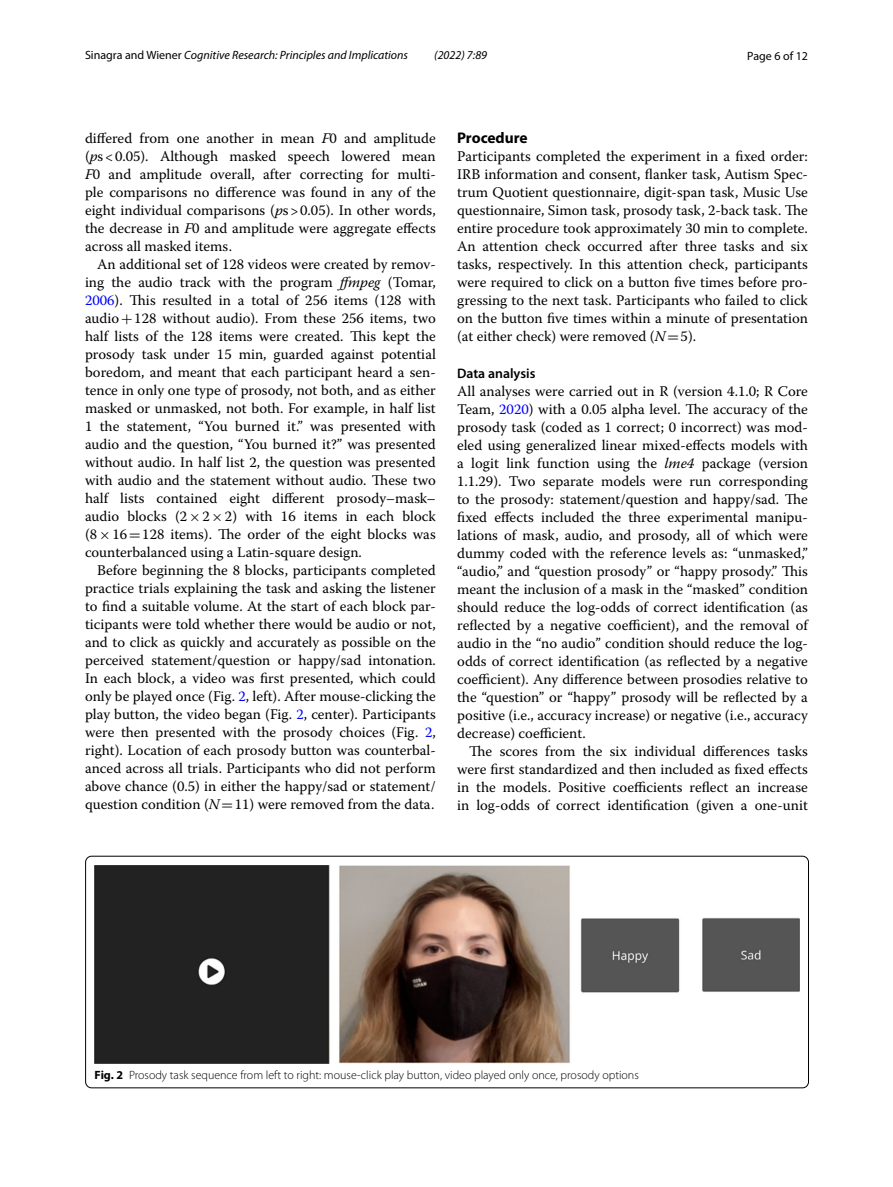
<style>
.page{position:relative;width:893px;height:1187px;background:#fff}
.page>*{position:absolute;margin:0;border:0;box-sizing:border-box;transform-origin:0 0}
.t1{font:700 15.45px "Myriad Pro";letter-spacing:-.005em;color:#000}
.t2{font:14.7px/18px "Warnock Pro";color:#000;text-align:justify}
.t3{font:600 13.8px "Myriad Pro";color:#000}
.t4{font:300 12px "Myriad Pro";color:#000}
.t5{font:italic 12px "Myriad Pro";color:#000}
.t6{font:12px "Myriad Pro";color:#000}
.s1{font-style:normal}
.s2{font-style:italic}
.s3{color:#00f}
.s4{font-family:"MTSY"}
.s5{font-weight:700}
</style>
<div class="page">
<img style="left:94px;top:865px;width:706px;height:198px">
<div style="left:85px;top:856px;width:724px;height:231px;border:1px solid #000;border-radius:6px"></div>
<p class="t5" style="left:85px;top:48px;width:325px"><span class="s1">Sinagra and Wiener</span> Cognitive Research: Principles and Implications</p>
<p class="t5" style="left:434px;top:48px;width:54px">(2022) 7:89</p>
<p class="t6" style="left:747px;top:48px;width:62px">Page 6 of 12</p>
<p class="t2" style="left:85px;top:128px;width:352px">differed from one another in mean <span class="s2">F</span>0 and amplitude (<span class="s2">p</span>s&lt;0.05). Although masked speech lowered mean <span class="s2">F</span>0 and amplitude overall, after correcting for multi&shy;ple comparisons no difference was found in any of the eight individual comparisons (<span class="s2">p</span>s&gt;0.05). In other words, the decrease in <span class="s2">F</span>0 and amplitude were aggregate effects across all masked items.</p>
<p class="t2" style="left:85px;top:254px;width:352px;text-indent:12px">An additional set of 128 videos were created by remov&shy;ing the audio track with the program <span class="s2">ffmpeg</span> (Tomar, <span class="s3">2006</span>). This resulted in a total of 256 items (128 with audio<span class="s4">+</span>128 without audio). From these 256 items, two half lists of the 128 items were created. This kept the prosody task under 15 min, guarded against potential boredom, and meant that each participant heard a sen&shy;tence in only one type of prosody, not both, and as either masked or unmasked, not both. For example, in half list 1 the statement, “You burned it.” was presented with audio and the question, “You burned it?” was presented without audio. In half list 2, the question was presented with audio and the statement without audio. These two half lists contained eight different prosody–mask– audio blocks (2<span class="s4">×</span>2<span class="s4">×</span>2) with 16 items in each block (8<span class="s4">×</span>16<span class="s4">=</span>128 items). The order of the eight blocks was counterbalanced using a Latin-square design.</p>
<p class="t2" style="left:85px;top:560px;width:352px;text-indent:12px">Before beginning the 8 blocks, participants completed practice trials explaining the task and asking the listener to find a suitable volume. At the start of each block par&shy;ticipants were told whether there would be audio or not, and to click as quickly and accurately as possible on the perceived statement/question or happy/sad intonation.<br>In each block, a video was first presented, which could only be played once (Fig. <span class="s3">2</span>, left). After mouse-clicking the play button, the video began (Fig. <span class="s3">2</span>, center). Participants were then presented with the prosody choices (Fig. <span class="s3">2</span>, right). Location of each prosody button was counterbal&shy;anced across all trials. Participants who did not perform above chance (0.5) in either the happy/sad or statement/ question condition (<span class="s2">N</span><span class="s4">=</span>11) were removed from the data.</p>
<p class="t1" style="left:457px;top:128px;width:72px">Procedure</p>
<p class="t2" style="left:457px;top:147px;width:352px">Participants completed the experiment in a fixed order:<br>IRB information and consent, flanker task, Autism Spec&shy;trum Quotient questionnaire, digit-span task, Music Use questionnaire, Simon task, prosody task, 2-back task. The entire procedure took approximately 30 min to complete.<br>An attention check occurred after three tasks and six tasks, respectively. In this attention check, participants were required to click on a button five times before pro&shy;gressing to the next task. Participants who failed to click on the button five times within a minute of presentation (at either check) were removed (<span class="s2">N</span><span class="s4">=</span>5).</p>
<p class="t3" style="left:457px;top:364px;width:80px">Data analysis</p>
<p class="t2" style="left:457px;top:381px;width:352px">All analyses were carried out in R (version 4.1.0; R Core Team, <span class="s3">2020</span>) with a 0.05 alpha level. The accuracy of the prosody task (coded as 1 correct; 0 incorrect) was mod&shy;eled using generalized linear mixed-effects models with a logit link function using the <span class="s2">lme4</span> package (version 1.1.29). Two separate models were run corresponding to the prosody: statement/question and happy/sad. The fixed effects included the three experimental manipu&shy;lations of mask, audio, and prosody, all of which were dummy coded with the reference levels as: “unmasked,” “audio,” and “question prosody” or “happy prosody.” This meant the inclusion of a mask in the “masked” condition should reduce the log-odds of correct identification (as reflected by a negative coefficient), and the removal of audio in the “no audio” condition should reduce the log&shy;odds of correct identification (as reflected by a negative coefficient). Any difference between prosodies relative to the “question” or “happy” prosody will be reflected by a positive (i.e., accuracy increase) or negative (i.e., accuracy decrease) coefficient.</p>
<p class="t2" style="left:457px;top:741px;width:352px;text-indent:12px">The scores from the six individual differences tasks were first standardized and then included as fixed effects in the models. Positive coefficients reflect an increase in log-odds of correct identification (given a one-unit</p>
<p class="t4" style="left:95px;top:1067px;width:546px"><span class="s5">Fig. 2</span> Prosody task sequence from left to right: mouse-click play button, video played only once, prosody options</p>
</div>
